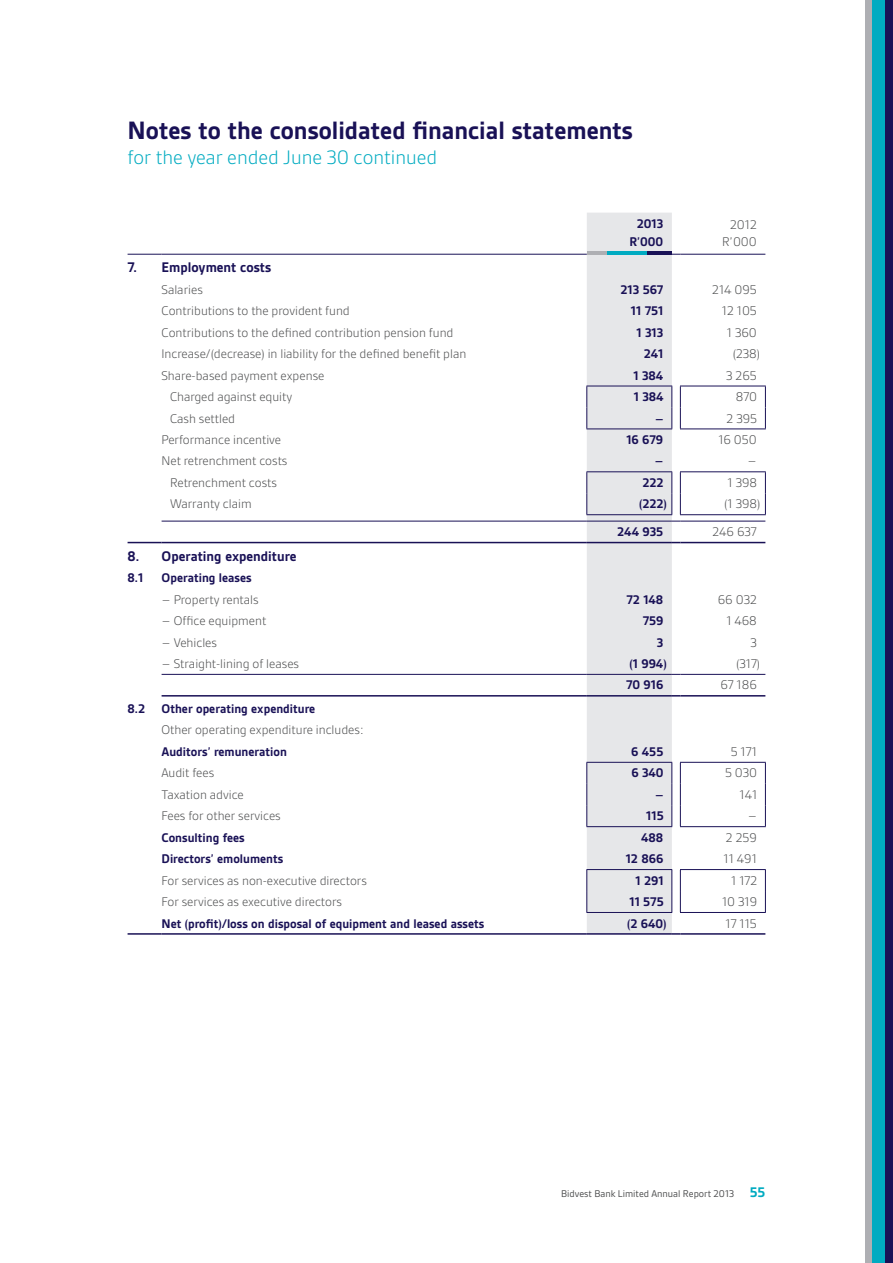
<style>
.page{position:relative;width:893px;height:1263px;background:#fff}
.page>*{position:absolute;margin:0;border:0;box-sizing:border-box;transform-origin:0 0}
.t1{font:700 27px "Gesta";color:#191156}
.t2{font:300 21px "Gesta";color:#00abc1}
.t3{font:700 15px "Gesta";color:#191156}
.t4{font:300 13.5px/16.5px "Gesta";color:#4b4c4d;text-align:center}
.t5{font:700 13.5px/21.5px "Gesta";color:#191156;text-align:center}
.t6{font:10.5px "Gesta";color:#4b4c4d}
.s1{font-weight:300;color:#4b4c4d}
.s2{font-weight:700;font-size:15px;color:#00abc1}
</style>
<div class="page">
<div style="left:885px;top:0;width:8px;height:1263px;background:#191156"></div>
<div style="left:865px;top:0;width:13px;height:1263px;background:#aeafb3"></div>
<div style="left:872px;top:0;width:13px;height:1263px;background:#00abc1"></div>
<div style="left:587px;top:213px;width:85px;height:720px;background:#e6e7e9"></div>
<hr style="left:128px;top:254px;width:34px;height:1px;background:#191156">
<hr style="left:162px;top:254px;width:425px;height:1px;background:#191156">
<hr style="left:680px;top:254px;width:85px;height:1px;background:#191156">
<hr style="left:128px;top:933px;width:34px;height:2px;background:#191156">
<hr style="left:162px;top:933px;width:425px;height:2px;background:#191156">
<hr style="left:587px;top:933px;width:85px;height:2px;background:#191156">
<svg style="left:672px;top:933px;width:8px;height:2px"></svg>
<hr style="left:680px;top:933px;width:85px;height:2px;background:#191156">
<hr style="left:162px;top:521px;width:425px;height:1px;background:#191156">
<hr style="left:587px;top:521px;width:85px;height:1px;background:#191156">
<hr style="left:680px;top:521px;width:85px;height:1px;background:#191156">
<hr style="left:128px;top:542px;width:34px;height:1px;background:#191156">
<hr style="left:162px;top:542px;width:425px;height:1px;background:#191156">
<hr style="left:587px;top:542px;width:85px;height:1px;background:#191156">
<hr style="left:680px;top:542px;width:85px;height:1px;background:#191156">
<hr style="left:162px;top:674px;width:425px;height:1px;background:#191156">
<hr style="left:587px;top:674px;width:85px;height:1px;background:#191156">
<hr style="left:680px;top:674px;width:85px;height:1px;background:#191156">
<hr style="left:162px;top:695px;width:425px;height:1px;background:#191156">
<hr style="left:587px;top:695px;width:85px;height:1px;background:#191156">
<hr style="left:680px;top:695px;width:85px;height:1px;background:#191156">
<hr style="left:586px;top:386px;width:86px;height:1px;background:#191156">
<svg style="left:586px;top:386px;width:1px;height:42px"></svg>
<svg style="left:671px;top:386px;width:1px;height:42px"></svg>
<hr style="left:586px;top:428px;width:86px;height:1px;background:#191156">
<hr style="left:680px;top:386px;width:86px;height:1px;background:#191156">
<svg style="left:680px;top:386px;width:1px;height:42px"></svg>
<svg style="left:765px;top:386px;width:1px;height:42px"></svg>
<hr style="left:680px;top:428px;width:86px;height:1px;background:#191156">
<hr style="left:586px;top:471px;width:86px;height:1px;background:#191156">
<svg style="left:586px;top:472px;width:1px;height:42px"></svg>
<svg style="left:671px;top:472px;width:1px;height:42px"></svg>
<hr style="left:586px;top:514px;width:86px;height:1px;background:#191156">
<hr style="left:680px;top:471px;width:86px;height:1px;background:#191156">
<svg style="left:680px;top:472px;width:1px;height:42px"></svg>
<svg style="left:765px;top:472px;width:1px;height:42px"></svg>
<hr style="left:680px;top:514px;width:86px;height:1px;background:#191156">
<hr style="left:586px;top:762px;width:86px;height:1px;background:#191156">
<svg style="left:586px;top:763px;width:1px;height:63px"></svg>
<svg style="left:671px;top:763px;width:1px;height:63px"></svg>
<hr style="left:586px;top:826px;width:86px;height:1px;background:#191156">
<hr style="left:680px;top:762px;width:86px;height:1px;background:#191156">
<svg style="left:680px;top:763px;width:1px;height:63px"></svg>
<svg style="left:765px;top:763px;width:1px;height:63px"></svg>
<hr style="left:680px;top:826px;width:86px;height:1px;background:#191156">
<hr style="left:586px;top:869px;width:86px;height:1px;background:#191156">
<svg style="left:586px;top:870px;width:1px;height:42px"></svg>
<svg style="left:671px;top:870px;width:1px;height:42px"></svg>
<hr style="left:586px;top:912px;width:86px;height:1px;background:#191156">
<hr style="left:680px;top:869px;width:86px;height:1px;background:#191156">
<svg style="left:680px;top:870px;width:1px;height:42px"></svg>
<svg style="left:765px;top:870px;width:1px;height:42px"></svg>
<hr style="left:680px;top:912px;width:86px;height:1px;background:#191156">
<hr style="left:647px;top:251px;width:25px;height:3px;background:#191156">
<hr style="left:587px;top:251px;width:40px;height:3px;background:#aeafb3">
<hr style="left:607px;top:251px;width:40px;height:3px;background:#00abc1">
<p class="t1" style="left:128px;top:115px;width:507px">Notes to the consolidated financial statements</p>
<p class="t2" style="left:128px;top:146px;width:311px">for the year ended June 30 continued</p>
<p class="t5" style="left:629px;top:214px;width:35px;line-height:18px">2013<br>R’000</p>
<p class="t4" style="left:722px;top:217px;width:36px">2012<br>R’000</p>
<p class="t3" style="left:128px;top:259px;width:145px">7. Employment costs</p>
<p class="t4" style="left:162px;top:281px;width:43px">Salaries</p>
<p class="t5" style="left:620px;top:279px;width:44px">213 567</p>
<p class="t4" style="left:712px;top:281px;width:46px">214 095</p>
<p class="t4" style="left:162px;top:303px;width:190px">Contributions to the provident fund</p>
<p class="t5" style="left:631px;top:300px;width:34px">11 751</p>
<p class="t4" style="left:722px;top:303px;width:36px">12 105</p>
<p class="t4" style="left:162px;top:324px;width:293px">Contributions to the defined contribution pension fund</p>
<p class="t5" style="left:636px;top:322px;width:28px">1 313</p>
<p class="t4" style="left:727px;top:324px;width:31px">1 360</p>
<p class="t4" style="left:162px;top:346px;width:306px">Increase/(decrease) in liability for the defined benefit plan</p>
<p class="t5" style="left:644px;top:343px;width:21px">241</p>
<p class="t4" style="left:733px;top:346px;width:29px">(238)</p>
<p class="t4" style="left:162px;top:367px;width:164px">Share-based payment expense</p>
<p class="t5" style="left:633px;top:365px;width:31px">1 384</p>
<p class="t4" style="left:726px;top:367px;width:32px">3 265</p>
<p class="t4" style="left:170px;top:389px;width:124px">Charged against equity</p>
<p class="t5" style="left:634px;top:386px;width:31px">1 384</p>
<p class="t4" style="left:736px;top:389px;width:23px">870</p>
<p class="t4" style="left:170px;top:410px;width:67px">Cash settled</p>
<p class="t5" style="left:655px;top:408px;width:10px">–</p>
<p class="t4" style="left:727px;top:410px;width:32px">2 395</p>
<p class="t4" style="left:162px;top:431px;width:121px">Performance incentive</p>
<p class="t5" style="left:626px;top:429px;width:38px">16 679</p>
<p class="t4" style="left:718px;top:431px;width:40px">16 050</p>
<p class="t4" style="left:161px;top:453px;width:127px">Net retrenchment costs</p>
<p class="t5" style="left:655px;top:450px;width:10px">–</p>
<p class="t4" style="left:747px;top:453px;width:11px">–</p>
<p class="t4" style="left:170px;top:474px;width:108px">Retrenchment costs</p>
<p class="t5" style="left:643px;top:472px;width:23px">222</p>
<p class="t4" style="left:728px;top:474px;width:31px">1 398</p>
<p class="t4" style="left:170px;top:496px;width:83px">Warranty claim</p>
<p class="t5" style="left:639px;top:493px;width:29px">(222)</p>
<p class="t4" style="left:724px;top:496px;width:38px">(1 398)</p>
<p class="t5" style="left:617px;top:521px;width:47px">244 935</p>
<p class="t4" style="left:712px;top:524px;width:46px">246 637</p>
<p class="t3" style="left:128px;top:548px;width:170px">8. Operating expenditure</p>
<p class="t5" style="left:128px;top:567px;width:17px">8.1</p>
<p class="t5" style="left:162px;top:567px;width:92px">Operating leases</p>
<p class="t4" style="left:162px;top:591px;width:99px">– Property rentals</p>
<p class="t5" style="left:627px;top:589px;width:38px">72 148</p>
<p class="t4" style="left:718px;top:591px;width:41px">66 032</p>
<p class="t4" style="left:162px;top:613px;width:106px">– Office equipment</p>
<p class="t5" style="left:643px;top:610px;width:22px">759</p>
<p class="t4" style="left:726px;top:613px;width:32px">1 468</p>
<p class="t4" style="left:162px;top:634px;width:57px">– Vehicles</p>
<p class="t5" style="left:657px;top:631px;width:8px">3</p>
<p class="t4" style="left:750px;top:634px;width:8px">3</p>
<p class="t4" style="left:162px;top:655px;width:139px">– Straight-lining of leases</p>
<p class="t5" style="left:629px;top:653px;width:39px">(1 994)</p>
<p class="t4" style="left:736px;top:655px;width:26px">(317)</p>
<p class="t5" style="left:626px;top:674px;width:39px">70 916</p>
<p class="t4" style="left:720px;top:677px;width:38px">67 186</p>
<p class="t5" style="left:162px;top:698px;width:204px;text-align:left;text-indent:-34px">8.2 Other operating expenditure<br><span class="s1">Other operating expenditure includes:<br></span>Auditors’ remuneration</p>
<p class="t5" style="left:631px;top:741px;width:34px">6 455</p>
<p class="t4" style="left:731px;top:743px;width:28px">5 171</p>
<p class="t4" style="left:162px;top:765px;width:54px">Audit fees</p>
<p class="t5" style="left:631px;top:762px;width:34px">6 340</p>
<p class="t4" style="left:725px;top:765px;width:34px">5 030</p>
<p class="t4" style="left:162px;top:786px;width:84px">Taxation advice</p>
<p class="t5" style="left:655px;top:784px;width:10px">–</p>
<p class="t4" style="left:739px;top:786px;width:19px">141</p>
<p class="t4" style="left:162px;top:808px;width:121px">Fees for other services</p>
<p class="t5" style="left:646px;top:805px;width:19px">115</p>
<p class="t4" style="left:748px;top:808px;width:11px">–</p>
<p class="t5" style="left:162px;top:827px;width:85px">Consulting fees</p>
<p class="t5" style="left:641px;top:827px;width:24px">488</p>
<p class="t4" style="left:726px;top:829px;width:32px">2 259</p>
<p class="t5" style="left:162px;top:848px;width:123px">Directors’ emoluments</p>
<p class="t5" style="left:626px;top:848px;width:39px">12 866</p>
<p class="t4" style="left:724px;top:851px;width:35px">11 491</p>
<p class="t4" style="left:162px;top:872px;width:207px">For services as non-executive directors</p>
<p class="t5" style="left:635px;top:870px;width:30px">1 291</p>
<p class="t4" style="left:731px;top:872px;width:27px">1 172</p>
<p class="t4" style="left:162px;top:893px;width:182px">For services as executive directors</p>
<p class="t5" style="left:629px;top:891px;width:36px">11 575</p>
<p class="t4" style="left:722px;top:893px;width:37px">10 319</p>
<p class="t5" style="left:162px;top:912px;width:324px">Net (profit)/loss on disposal of equipment and leased assets</p>
<p class="t5" style="left:627px;top:912px;width:41px">(2 640)</p>
<p class="t4" style="left:726px;top:915px;width:33px">17 115</p>
<p class="t6" style="left:561px;top:1188px;width:206px">Bidvest Bank Limited Annual Report 2013 <span class="s2">55</span></p>
</div>
